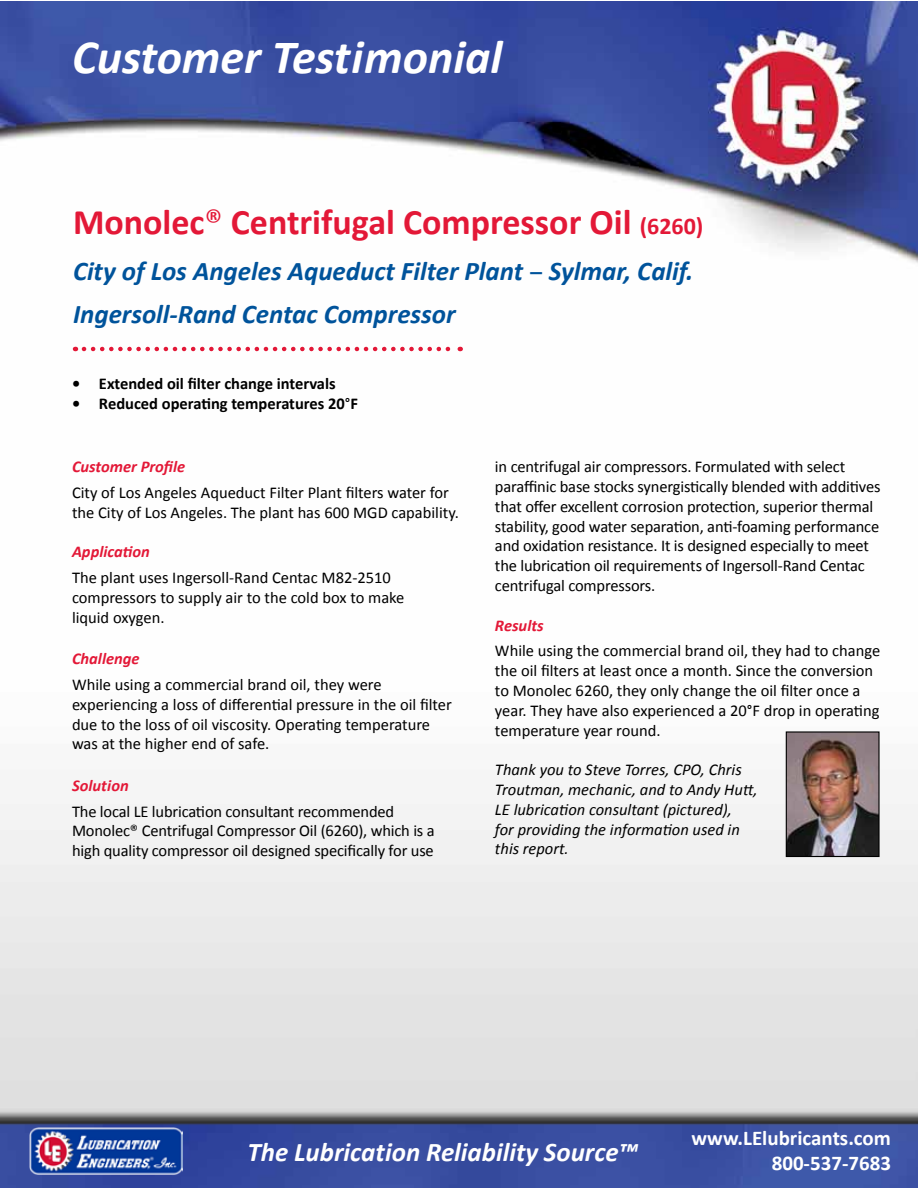
<style>
.page{position:relative;width:918px;height:1188px;background:#fff}
.page>*{position:absolute;margin:0;border:0;box-sizing:border-box;transform-origin:0 0}
.t1{font:italic 700 48px "Calibri";color:#fff}
.t2{font:700 36px "Calibri";color:#e31837}
.t3{font:italic 700 27px/42.9px "Calibri";color:#00539b}
.t4{font:italic 700 27px "Calibri";color:#fff}
.t5{font:700 21px/25.2px "Calibri";color:#fff;text-align:right}
.t6{font:16.5px/19.8px "Calibri";letter-spacing:-.01em;color:#000}
.t7{font:italic 16.5px/19.8px "Calibri";color:#000}
.t8{font:700 16.5px "Calibri";color:#000}
.t9{font:italic 700 16.5px "Calibri";color:#e31837}
.s1{font-weight:400}
.s2{font-size:24px}
.s3{font-family:"Myriad Pro";font-weight:600;font-style:normal}
</style>
<div class="page">
<img style="left:1px;top:1px;width:917px;height:1187px">
<svg style="left:84px;top:347px;width:377px;height:4px"></svg>
<img style="left:28px;top:1125px;width:154px;height:50px">
<img style="left:788px;top:733px;width:90px;height:122px">
<div style="left:786px;top:731px;width:94px;height:126px;border:1px solid #000"></div>
<h1 class="t1" style="left:72px;top:27px;width:432px">Customer Testimonial</h1>
<h2 class="t2" style="left:73px;top:199px;width:632px">Monolec<span class="s1">®</span> Centrifugal Compressor Oil <span class="s2">(6260)</span></h2>
<h3 class="t3" style="left:73px;top:250px;width:622px">City of Los Angeles Aqueduct Filter Plant <span class="s3">–</span> Sylmar, Calif.<br>Ingersoll-Rand Centac Compressor</h3>
<p class="t8" style="left:72px;top:373px;width:265px">• Extended oil filter change intervals</p>
<p class="t8" style="left:72px;top:393px;width:288px">• Reduced operating temperatures 20<span class="s1">°</span>F</p>
<p class="t9" style="left:72px;top:456px;width:115px">Customer Profile</p>
<p class="t6" style="left:72px;top:483px;width:388px">City of Los Angeles Aqueduct Filter Plant filters water for the City of Los Angeles. The plant has 600 MGD capability.</p>
<p class="t9" style="left:72px;top:542px;width:79px">Application</p>
<p class="t6" style="left:72px;top:568px;width:334px">The plant uses Ingersoll-Rand Centac M82-2510 compressors to supply air to the cold box to make liquid oxygen.</p>
<p class="t9" style="left:72px;top:648px;width:69px">Challenge</p>
<p class="t6" style="left:72px;top:675px;width:381px">While using a commercial brand oil, they were experiencing a loss of differential pressure in the oil filter due to the loss of oil viscosity. Operating temperature was at the higher end of safe.</p>
<p class="t9" style="left:72px;top:775px;width:58px">Solution</p>
<p class="t6" style="left:72px;top:801px;width:364px">The local LE lubrication consultant recommended<br>Monolec® Centrifugal Compressor Oil (6260), which is a high quality compressor oil designed specifically for use</p>
<p class="t6" style="left:495px;top:457px;width:387px">in centrifugal air compressors. Formulated with select paraffinic base stocks synergistically blended with additives that offer excellent corrosion protection, superior thermal stability, good water separation, anti-foaming performance and oxidation resistance. It is designed especially to meet the lubrication oil requirements of Ingersoll-Rand Centac centrifugal compressors.</p>
<p class="t9" style="left:495px;top:615px;width:50px">Results</p>
<p class="t6" style="left:495px;top:641px;width:387px">While using the commercial brand oil, they had to change the oil filters at least once a month. Since the conversion to Monolec 6260, they only change the oil filter once a year. They have also experienced a 20°F drop in operating temperature year round.</p>
<p class="t7" style="left:495px;top:759px;width:264px">Thank you to Steve Torres, CPO, Chris Troutman, mechanic, and to Andy Hutt, LE lubrication consultant (pictured),<br>for providing the information used in this report.</p>
<h3 class="t4" style="left:248px;top:1135px;width:392px">The Lubrication Reliability Source™</h3>
<p class="t5" style="left:692px;top:1125px;width:201px">www.LElubricants.com<br>800-537-7683</p>
</div>
